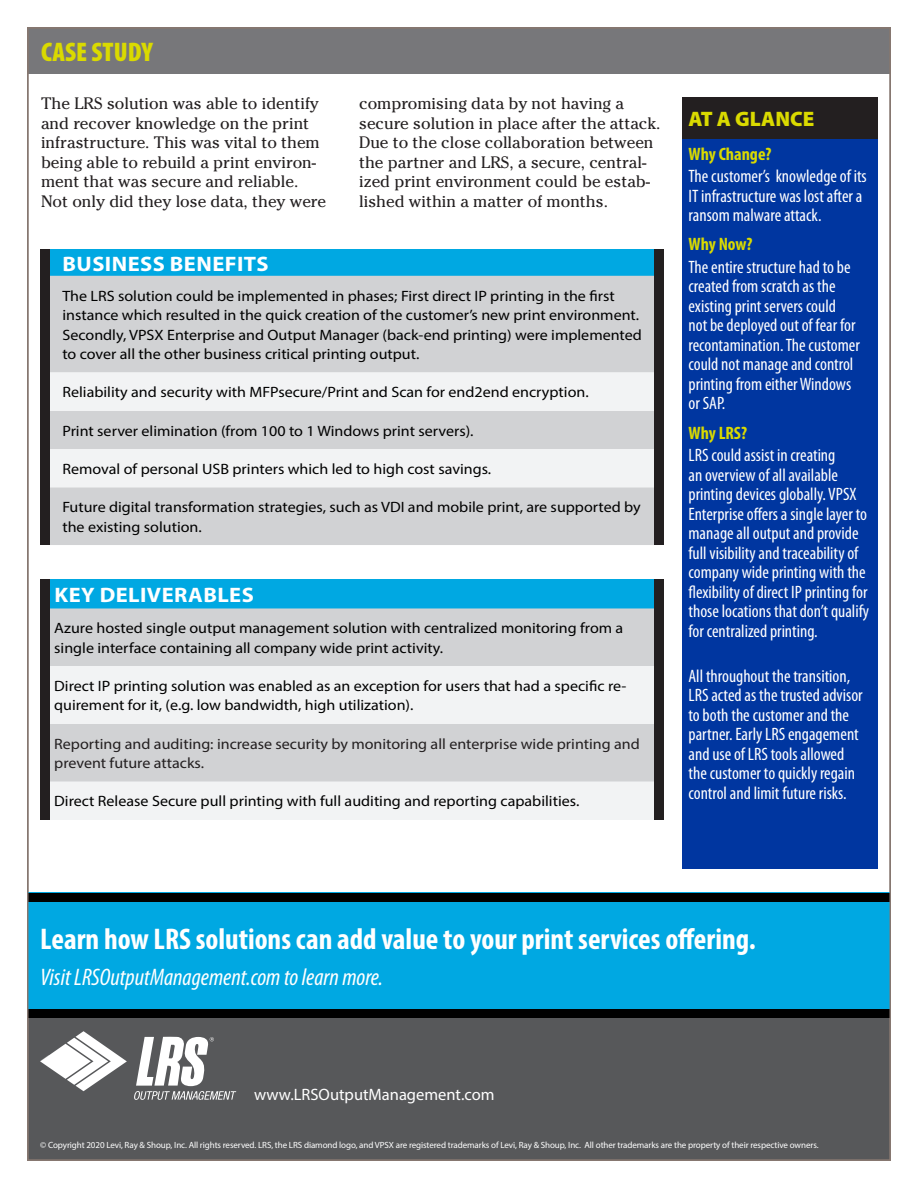
<style>
.page{position:relative;width:918px;height:1188px;background:#fff}
.page>*{position:absolute;margin:0;border:0;box-sizing:border-box;transform-origin:0 0}
.t1{font:700 condensed 30px "Myriad Pro";color:#fff}
.t2{font:900 condensed 27px "Myriad Pro";color:#dada00}
.t3{font:italic condensed 24px "Myriad Pro";color:#fff}
.t4{font:700 21px "Myriad Pro";letter-spacing:.02em;color:#fff;scale:1.07 1}
.t5{font:900 21px "Myriad Pro";color:#dada00}
.Sidebar_Text{font:condensed 18px/19.5px "Myriad Pro";color:#fff}
.Sidebar_Head{font:700 condensed 18px "Myriad Pro";color:#dada00}
.Body_text{font:16.5px/19.5px "Cheltenham Std";color:#231f20}
.t6{font:16.5px "Myriad Pro";color:#fff}
.Table_Text{font:15px/19.5px "Myriad Pro";color:#000;scale:1.07 1}
.Table_Text-2{font:15px/19.5px "Myriad Pro";color:#231f20;scale:1.07 1}
.Copyright{font:9px "Myriad Pro";letter-spacing:-.01em;color:#fff}
</style>
<div class="page">
<div style="left:28px;top:28px;width:862px;height:46px;background:#77777a"></div>
<div style="left:27px;top:1013px;width:864px;height:148px;background:#57585a"></div>
<svg style="left:40px;top:1031px;width:87px;height:60px"></svg>
<svg style="left:134px;top:1037px;width:102px;height:63px"></svg>
<div style="left:27px;top:893px;width:864px;height:116px;background:#00a8e2"></div>
<div style="left:27px;top:1009px;width:864px;height:9px;background:#000"></div>
<div style="left:27px;top:893px;width:864px;height:9px;background:#000"></div>
<div style="left:682px;top:139px;width:196px;height:729px;background:#0036a0"></div>
<div style="left:682px;top:98px;width:196px;height:41px;background:#231f20"></div>
<div style="left:49px;top:250px;width:611px;height:26px;background:#00a8e2"></div>
<div style="left:49px;top:276px;width:605px;height:269px;background:#d1d2d4"></div>
<svg style="left:49px;top:373px;width:605px;height:114px;fill:#f2f3f4"></svg>
<div style="left:41px;top:579px;width:622px;height:29px;background:#00a8e2"></div>
<div style="left:49px;top:608px;width:605px;height:58px;background:#d1d2d4"></div>
<svg style="left:49px;top:666px;width:605px;height:154px;fill:#f2f3f4"></svg>
<div style="left:40px;top:250px;width:9px;height:295px;background:#231f20"></div>
<div style="left:40px;top:579px;width:9px;height:241px;background:#231f20"></div>
<div style="left:654px;top:579px;width:9px;height:241px;background:#231f20"></div>
<div style="left:654px;top:250px;width:9px;height:295px;background:#231f20"></div>
<p class="t2" style="left:41px;top:37px;width:113px">CASE STUDY</p>
<p class="Body_text" style="left:41px;top:94px;width:287px">The LRS solution was able to identify and recover knowledge on the print infrastructure. This was vital to them being able to rebuild a print environ&shy;ment that was secure and reliable.<br>Not only did they lose data, they were</p>
<p class="Body_text" style="left:359px;top:94px;width:303px">compromising data by not having a secure solution in place after the attack.<br>Due to the close collaboration between the partner and LRS, a secure, central&shy;ized print environment could be estab&shy;lished within a matter of months.</p>
<p class="t4" style="left:63px;top:250px;width:194px">BUSINESS BENEFITS</p>
<p class="Table_Text" style="left:62px;top:286px;width:543px">The LRS solution could be implemented in phases; First direct IP printing in the first instance which resulted in the quick creation of the customer’s new print environment.<br>Secondly, VPSX Enterprise and Output Manager (back-end printing) were implemented to cover all the other business critical printing output.</p>
<p class="Table_Text" style="left:62px;top:382px;width:493px">Reliability and security with MFPsecure/Print and Scan for end2end encryption.</p>
<p class="Table_Text" style="left:62px;top:421px;width:386px">Print server elimination (from 100 to 1 Windows print servers).</p>
<p class="Table_Text" style="left:62px;top:459px;width:402px">Removal of personal USB printers which led to high cost savings.</p>
<p class="Table_Text" style="left:62px;top:497px;width:542px">Future digital transformation strategies, such as VDI and mobile print, are supported by the existing solution.</p>
<p class="t4" style="left:54px;top:581px;width:188px">KEY DELIVERABLES</p>
<p class="Table_Text" style="left:54px;top:618px;width:533px">Azure hosted single output management solution with centralized monitoring from a single interface containing all company wide print activity.</p>
<p class="Table_Text" style="left:54px;top:676px;width:536px">Direct IP printing solution was enabled as an exception for users that had a specific re&shy;quirement for it, (e.g. low bandwidth, high utilization).</p>
<p class="Table_Text-2" style="left:54px;top:734px;width:549px">Reporting and auditing: increase security by monitoring all enterprise wide printing and prevent future attacks.</p>
<p class="Table_Text" style="left:54px;top:791px;width:492px">Direct Release Secure pull printing with full auditing and reporting capabilities.</p>
<p class="t5" style="left:688px;top:107px;width:127px">AT A GLANCE</p>
<p class="Sidebar_Head" style="left:688px;top:142px;width:85px">Why Change?</p>
<p class="Sidebar_Text" style="left:688px;top:167px;width:180px">The customer’s knowledge of its<br>IT infrastructure was lost after a ransom malware attack.</p>
<p class="Sidebar_Head" style="left:688px;top:233px;width:66px">Why Now?</p>
<p class="Sidebar_Text" style="left:688px;top:257px;width:173px">The entire structure had to be created from scratch as the existing print servers could<br>not be deployed out of fear for recontamination. The customer could not manage and control printing from either Windows or SAP.</p>
<p class="Sidebar_Head" style="left:688px;top:421px;width:60px">Why LRS?</p>
<p class="Sidebar_Text" style="left:688px;top:446px;width:182px">LRS could assist in creating<br>an overview of all available printing devices globally. VPSX<br>Enterprise offers a single layer to manage all output and provide full visibility and traceability of company wide printing with the flexibility of direct IP printing for those locations that don’t qualify for centralized printing.</p>
<p class="Sidebar_Text" style="left:688px;top:666px;width:176px">All throughout the transition,<br>LRS acted as the trusted advisor to both the customer and the partner. Early LRS engagement and use of LRS tools allowed the customer to quickly regain control and limit future risks.</p>
<p class="t1" style="left:40px;top:920px;width:717px">Learn how LRS solutions can add value to your print services offering.</p>
<p class="t3" style="left:40px;top:964px;width:345px">Visit LRSOutputManagement.com to learn more.</p>
<p class="t6" style="left:254px;top:1085px;width:242px">www.LRSOutputManagement.com</p>
<p class="Copyright" style="left:40px;top:1139px;width:780px">© Copyright 2020 Levi, Ray &amp; Shoup, Inc. All rights reserved. LRS, the LRS diamond logo, and VPSX are registered trademarks of Levi, Ray &amp; Shoup, Inc. All other trademarks are the property of their respective owners.</p>
</div>
